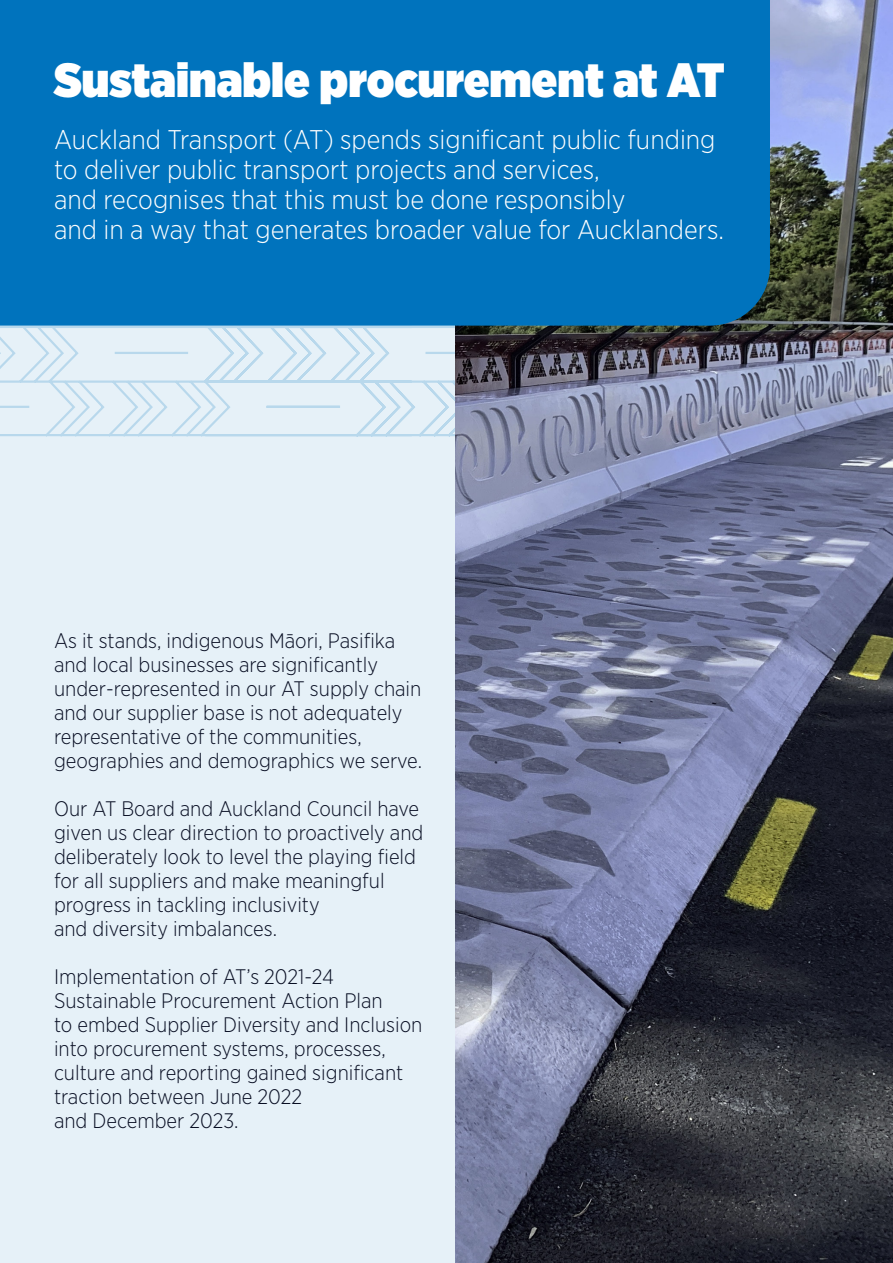
<style>
.page{position:relative;width:893px;height:1263px;background:#fff}
.page>*{position:absolute;margin:0;border:0;box-sizing:border-box;transform-origin:0 0}
.t1{font:900 48px "Gotham Narrow";color:#fff}
.t2{font:300 27px/30px "Gotham Narrow";color:#fff}
.t3{font:300 21px/24px "Gotham Narrow";color:#080e23}
</style>
<div class="page">
<div style="left:0;top:278px;width:457px;height:985px;background:#e6f1f8"></div>
<svg style="left:0;top:326px;width:455px;height:111px"></svg>
<img style="left:455px;top:0;width:438px;height:1263px">
<div style="left:0;top:0;width:770px;height:326px;background:#0073bd"></div>
<h1 class="t1" style="left:54px;top:48px;width:672px">Sustainable procurement at AT</h1>
<p class="t2" style="left:54px;top:124px;width:671px">Auckland Transport (AT) spends significant public funding to deliver public transport projects and services,<br>and recognises that this must be done responsibly<br>and in a way that generates broader value for Aucklanders.</p>
<p class="t3" style="left:54px;top:628px;width:369px">As it stands, indigenous Māori, Pasifika and local businesses are significantly under-represented in our AT supply chain and our supplier base is not adequately representative of the communities, geographies and demographics we serve.</p>
<p class="t3" style="left:54px;top:796px;width:371px">Our AT Board and Auckland Council have given us clear direction to proactively and deliberately look to level the playing field for all suppliers and make meaningful progress in tackling inclusivity<br>and diversity imbalances.</p>
<p class="t3" style="left:54px;top:964px;width:370px">Implementation of AT’s 2021-24<br>Sustainable Procurement Action Plan<br>to embed Supplier Diversity and Inclusion into procurement systems, processes, culture and reporting gained significant traction between June 2022<br>and December 2023.</p>
</div>
